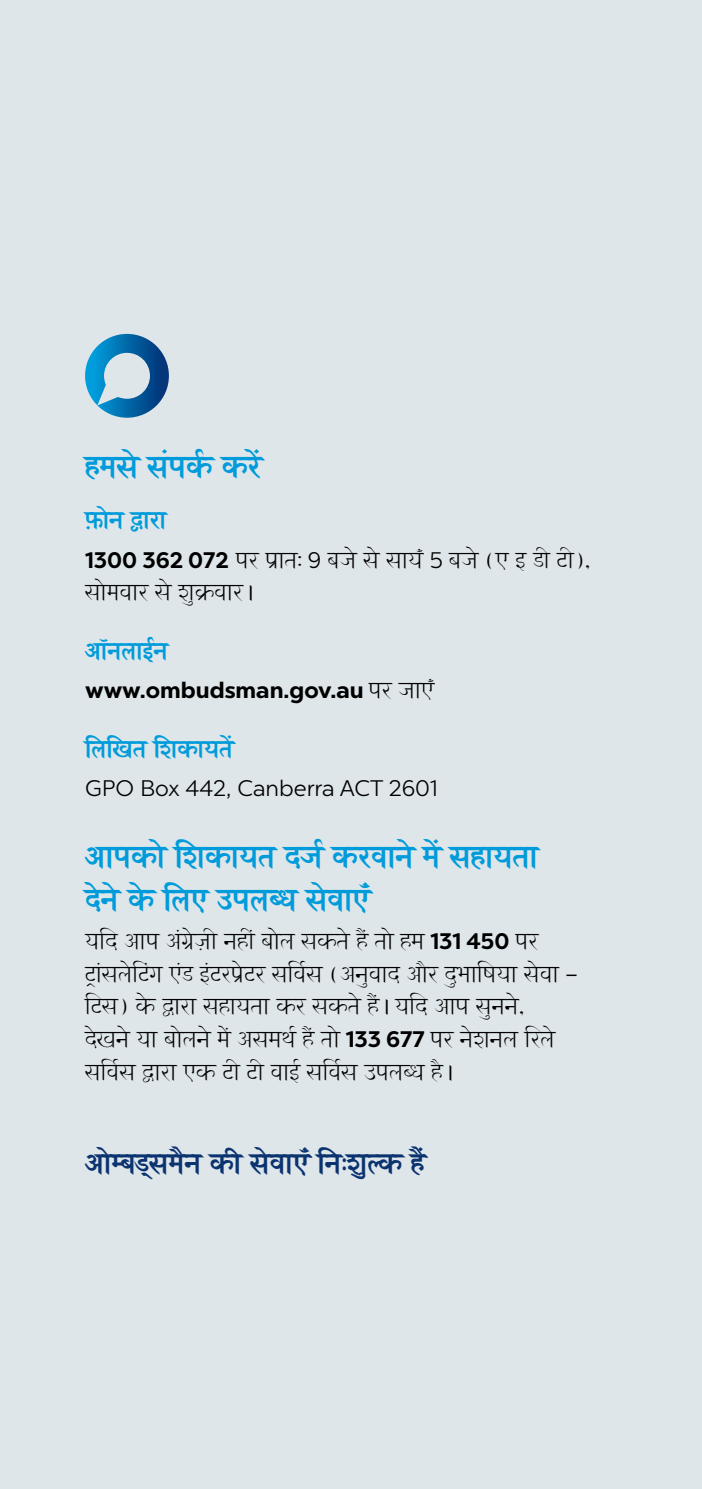
<style>
.page{position:relative;width:702px;height:1489px;background:#fff}
.page>*{position:absolute;margin:0;border:0;box-sizing:border-box;transform-origin:0 0}
.t1{font:800 35px/42.5px "MILANU";color:#009bda}
.t2{font:800 32.5px "MILANU";color:#0a3370}
.t3{font:800 27.5px "MILANU";color:#009bda}
.t4{font:300 26.25px/32.5px "MILANU";color:#000}
.t5{font:700 22.5px "Chronica Pro";color:#000}
.t6{font:22.5px "Chronica Pro";color:#000}
.s1{font-family:"Chronica Pro";font-weight:700;font-size:22.5px}
.s2{font-family:"Chronica Pro";font-weight:400;font-size:22.5px}
.s3{font-family:"MILANU";font-weight:300;font-size:26.25px}
</style>
<div class="page">
<div style="left:0;top:0;width:702px;height:1488px;background:#dfe6ea"></div>
<svg style="left:85px;top:334px;width:84px;height:83px"></svg>
<h1 class="t1" style="left:85px;top:446px;width:198px">hm/s/es/]p/k*+ k+re]</h1>
<p class="t3" style="left:85px;top:506px;width:83px">pµé/en/ è/r/</p>
<p class="t4" style="left:85px;top:544px;width:508px"><span class="s1">1300 362 072</span> p/r p/&gt;/t/: <span class="s2">9</span> b/j/es/es//y/\] <span class="s2">5</span> b/j/e(A w zI qI), s//em/v//r s/ex/uk&gt;+v//r=</p>
<p class="t3" style="left:85px;top:636px;width:84px">a/\n/l//w*n/</p>
<p class="t5" style="left:85px;top:676px;width:350px">www.ombudsman.gov.au <span class="s3">p/r j//A\]</span></p>
<p class="t3" style="left:85px;top:734px;width:165px">il/iK/t/ ix/k+/y/t/e]</p>
<p class="t6" style="left:85px;top:775px;width:354px">GPO Box 442, Canberra ACT 2601</p>
<h1 class="t1" style="left:85px;top:836px;width:454px">a/p/k+/eix/k+/y/t/ dj/* k+rv//n/em/e] s/h/y/t// den/eke+ il/A Wp/l/bD/ s/ev//A\]</h1>
<p class="t4" style="left:85px;top:925px;width:494px">y/id a/p/ a]g/&gt;ejµ/I n/hI] b//el/ s/k+t/ehE] t//ehm/ <span class="s1">131 450</span> p/r qM/]s/l/eiq]g/ A]z w]qrp/&gt;eqr s/iv/*s/ (an/uv//d a/Er duB//i{/y// s/ev// - iqs/) ke+ è/r/ s/h/y/t// k+r s/k+t/ehE] = y/id a/p/ s/un/n/e, deK/n/ey// b//el/n/em/e] as/m/T/* hE] t//e<span class="s1">133 677</span> p/r n/ex/n/l/ irl/e s/iv/*s/ è/r/ Ak+ qI qI v//w* s/iv/*s/ Wp/l/bD/ hE=</p>
<p class="t2" style="left:85px;top:1146px;width:361px">a/emb/z&lt;s/m/En/ k+I s/ev//A\] in/:x/ulk+ hE]</p>
</div>
